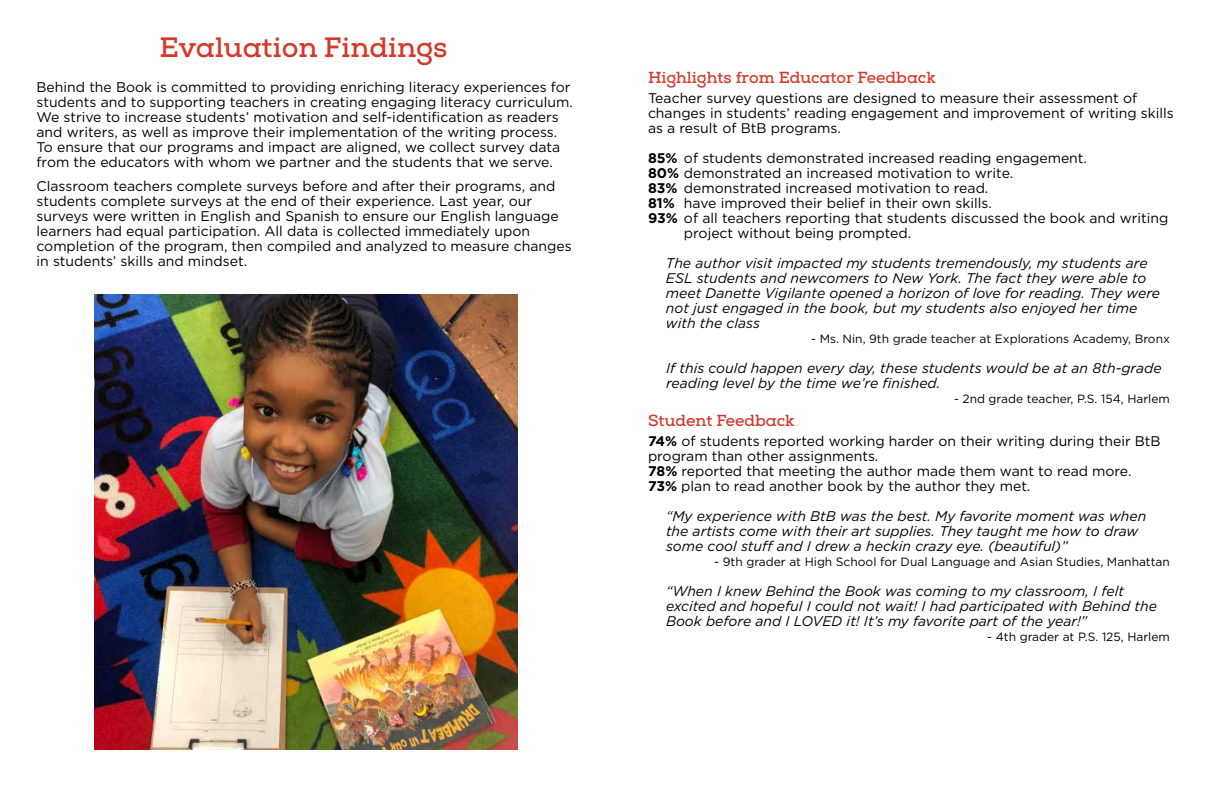
<style>
.page{position:relative;width:1224px;height:792px;background:#fff}
.page>*{position:absolute;margin:0;border:0;box-sizing:border-box;transform-origin:0 0}
.t1{font:700 28px "Nexa Slab";color:#d4392a}
.t2{font:700 16px "Nexa Slab";color:#d4392a}
.t3{font:14px/15px "Gotham";color:#000}
.t4{font:italic 14px/15px "Gotham";color:#000}
.t5{font:12px "Gotham";color:#000}
.s1{font-weight:700}
</style>
<div class="page">
<img style="left:94px;top:294px;width:424px;height:456px">
<h1 class="t1" style="left:159px;top:30px;width:290px">Evaluation Findings</h1>
<p class="t3" style="left:37px;top:79px;width:538px">Behind the Book is committed to providing enriching literacy experiences for students and to supporting teachers in creating engaging literacy curriculum.<br>We strive to increase students’ motivation and self-identification as readers and writers, as well as improve their implementation of the writing process.<br>To ensure that our programs and impact are aligned, we collect survey data from the educators with whom we partner and the students that we serve.</p>
<p class="t3" style="left:37px;top:178px;width:537px">Classroom teachers complete surveys before and after their programs, and students complete surveys at the end of their experience. Last year, our surveys were written in English and Spanish to ensure our English language learners had equal participation. All data is collected immediately upon completion of the program, then compiled and analyzed to measure changes in students’ skills and mindset.</p>
<p class="t2" style="left:648px;top:68px;width:289px">Highlights from Educator Feedback</p>
<p class="t3" style="left:648px;top:90px;width:527px">Teacher survey questions are designed to measure their assessment of changes in students’ reading engagement and improvement of writing skills as a result of BtB programs.</p>
<p class="t3" style="left:648px;top:150px;width:441px"><span class="s1">85%</span> of students demonstrated increased reading engagement.</p>
<p class="t3" style="left:648px;top:165px;width:367px"><span class="s1">80%</span> demonstrated an increased motivation to write.</p>
<p class="t3" style="left:648px;top:180px;width:342px"><span class="s1">83%</span> demonstrated increased motivation to read.</p>
<p class="t3" style="left:648px;top:195px;width:345px"><span class="s1">81%</span> have improved their belief in their own skills.</p>
<p class="t3" style="left:648px;top:210px;width:522px"><span class="s1">93%</span> of all teachers reporting that students discussed the book and writing</p>
<p class="t3" style="left:684px;top:225px;width:229px">project without being prompted.</p>
<p class="t4" style="left:666px;top:255px;width:496px">The author visit impacted my students tremendously, my students are ESL students and newcomers to New York. The fact they were able to meet Danette Vigilante opened a horizon of love for reading. They were not just engaged in the book, but my students also enjoyed her time with the class</p>
<p class="t5" style="left:811px;top:331px;width:360px">- Ms. Nin, 9th grade teacher at Explorations Academy, Bronx</p>
<p class="t4" style="left:666px;top:360px;width:497px">If this could happen every day, these students would be at an 8th-grade reading level by the time we’re finished.</p>
<p class="t5" style="left:954px;top:391px;width:217px">- 2nd grade teacher, P.S. 154, Harlem</p>
<p class="t2" style="left:648px;top:411px;width:148px">Student Feedback</p>
<p class="t3" style="left:648px;top:433px;width:514px"><span class="s1">74%</span> of students reported working harder on their writing during their BtB program than other assignments.<br><span class="s1">78%</span> reported that meeting the author made them want to read more.<br><span class="s1">73%</span> plan to read another book by the author they met.</p>
<p class="t4" style="left:666px;top:508px;width:482px">“My experience with BtB was the best. My favorite moment was when the artists come with their art supplies. They taught me how to draw some cool stuff and I drew a heckin crazy eye. (beautiful)”</p>
<p class="t5" style="left:714px;top:554px;width:457px">- 9th grader at High School for Dual Language and Asian Studies, Manhattan</p>
<p class="t4" style="left:666px;top:583px;width:493px">“When I knew Behind the Book was coming to my classroom, I felt excited and hopeful I could not wait! I had participated with Behind the<br>Book before and I LOVED it! It’s my favorite part of the year!”</p>
<p class="t5" style="left:987px;top:629px;width:184px">- 4th grader at P.S. 125, Harlem</p>
</div>
